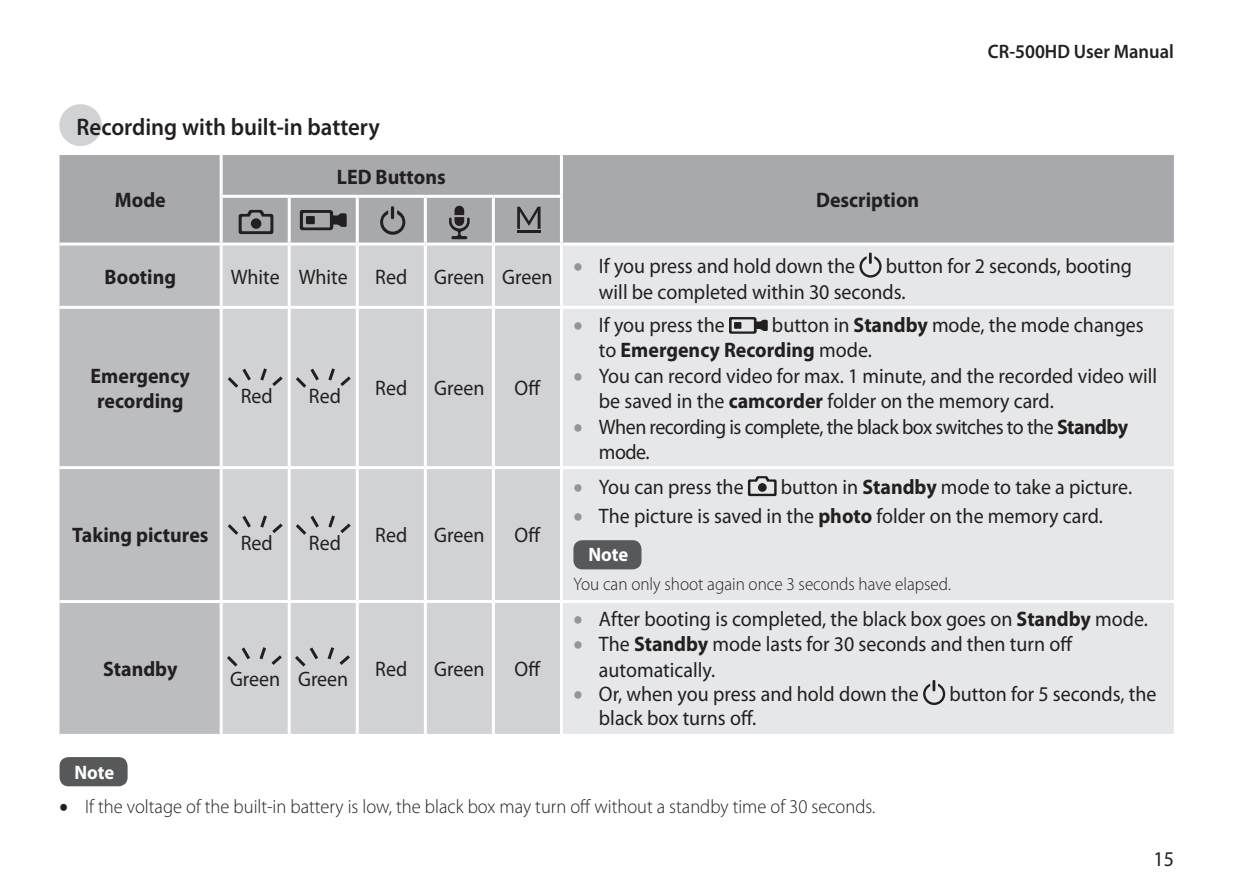
<style>
.page{position:relative;width:1259px;height:893px;background:#fff}
.page>*{position:absolute;margin:0;border:0;box-sizing:border-box;transform-origin:0 0}
.t1{font:600 24px "Myriad Pro";color:#231f20;scale:.95 1}
.t2{font:21px/25.5px "Myriad Pro";color:#231f20;scale:.95 1}
.t3{font:700 21px/25.5px "Myriad Pro";color:#231f20;text-align:center;scale:.95 1}
.t4{font:21px/25.5px "Myriad Pro";letter-spacing:-.025em;color:#231f20;scale:.95 1}
.t5{font:300 19.5px "Myriad Pro";color:#231f20;scale:.95 1}
.t6{font:600 19.5px "Myriad Pro";color:#231f20;scale:.95 1}
.t7{font:700 19.5px "Myriad Pro";letter-spacing:-.005em;color:#fff;scale:.95 1}
.t8{font:300 18px "Myriad Pro";color:#231f20;scale:.95 1}
.s1{color:#939598}
.s2{font-weight:700}
</style>
<div class="page">
<div style="left:59px;top:104px;width:43px;height:42px;background:#d1d2d4;border-radius:50%"></div>
<div style="left:60px;top:155px;width:1114px;height:88px;background:#a8a9ad"></div>
<div style="left:60px;top:246px;width:160px;height:488px;background:#bcbdc0"></div>
<div style="left:223px;top:246px;width:337px;height:488px;background:#d1d2d4"></div>
<div style="left:563px;top:246px;width:611px;height:488px;background:#e6e7e9"></div>
<hr style="left:220px;top:155px;width:3px;height:40px;background:#fff">
<hr style="left:560px;top:155px;width:3px;height:40px;background:#fff">
<hr style="left:220px;top:198px;width:3px;height:45px;background:#fff">
<hr style="left:220px;top:195px;width:69px;height:3px;background:#fff">
<hr style="left:288px;top:198px;width:3px;height:45px;background:#fff">
<hr style="left:289px;top:195px;width:68px;height:3px;background:#fff">
<hr style="left:356px;top:198px;width:3px;height:45px;background:#fff">
<hr style="left:357px;top:195px;width:68px;height:3px;background:#fff">
<hr style="left:424px;top:198px;width:3px;height:45px;background:#fff">
<hr style="left:425px;top:195px;width:68px;height:3px;background:#fff">
<hr style="left:492px;top:198px;width:3px;height:45px;background:#fff">
<hr style="left:560px;top:198px;width:3px;height:45px;background:#fff">
<hr style="left:493px;top:195px;width:70px;height:3px;background:#fff">
<hr style="left:288px;top:246px;width:3px;height:60px;background:#fff">
<hr style="left:356px;top:246px;width:3px;height:60px;background:#fff">
<hr style="left:424px;top:246px;width:3px;height:60px;background:#fff">
<hr style="left:492px;top:246px;width:3px;height:60px;background:#fff">
<hr style="left:288px;top:309px;width:3px;height:157px;background:#fff">
<hr style="left:356px;top:309px;width:3px;height:157px;background:#fff">
<hr style="left:424px;top:309px;width:3px;height:157px;background:#fff">
<hr style="left:492px;top:309px;width:3px;height:157px;background:#fff">
<hr style="left:60px;top:466px;width:161px;height:3px;background:#fff">
<hr style="left:221px;top:466px;width:68px;height:3px;background:#fff">
<hr style="left:288px;top:469px;width:3px;height:131px;background:#fff">
<hr style="left:289px;top:466px;width:68px;height:3px;background:#fff">
<hr style="left:356px;top:469px;width:3px;height:131px;background:#fff">
<hr style="left:357px;top:466px;width:68px;height:3px;background:#fff">
<hr style="left:424px;top:469px;width:3px;height:131px;background:#fff">
<hr style="left:425px;top:466px;width:68px;height:3px;background:#fff">
<hr style="left:492px;top:469px;width:3px;height:131px;background:#fff">
<hr style="left:493px;top:466px;width:68px;height:3px;background:#fff">
<hr style="left:561px;top:466px;width:613px;height:3px;background:#fff">
<hr style="left:60px;top:600px;width:161px;height:3px;background:#fff">
<hr style="left:60px;top:306px;width:161px;height:3px;background:#fff">
<hr style="left:221px;top:600px;width:68px;height:3px;background:#fff">
<hr style="left:221px;top:306px;width:68px;height:3px;background:#fff">
<hr style="left:288px;top:603px;width:3px;height:131px;background:#fff">
<hr style="left:289px;top:600px;width:68px;height:3px;background:#fff">
<hr style="left:289px;top:306px;width:68px;height:3px;background:#fff">
<hr style="left:356px;top:603px;width:3px;height:131px;background:#fff">
<hr style="left:357px;top:600px;width:68px;height:3px;background:#fff">
<hr style="left:357px;top:306px;width:68px;height:3px;background:#fff">
<hr style="left:424px;top:603px;width:3px;height:131px;background:#fff">
<hr style="left:425px;top:600px;width:68px;height:3px;background:#fff">
<hr style="left:425px;top:306px;width:68px;height:3px;background:#fff">
<hr style="left:492px;top:603px;width:3px;height:131px;background:#fff">
<hr style="left:493px;top:600px;width:68px;height:3px;background:#fff">
<hr style="left:493px;top:306px;width:68px;height:3px;background:#fff">
<hr style="left:561px;top:600px;width:613px;height:3px;background:#fff">
<hr style="left:561px;top:306px;width:613px;height:3px;background:#fff">
<svg style="left:239px;top:210px;width:34px;height:24px"></svg>
<div style="left:251px;top:218px;width:10px;height:11px;background:#231f20;border-radius:50%"></div>
<svg style="left:300px;top:210px;width:47px;height:20px"></svg>
<svg style="left:380px;top:206px;width:25px;height:29px"></svg>
<svg style="left:449px;top:206px;width:20px;height:33px"></svg>
<hr style="left:517px;top:231px;width:23px;height:2px;background:#231f20">
<svg style="left:517px;top:207px;width:23px;height:22px"></svg>
<svg style="left:859px;top:253px;width:22px;height:25px"></svg>
<svg style="left:224px;top:365px;width:62px;height:26px;background:#c1c2c4"></svg>
<svg style="left:292px;top:365px;width:62px;height:26px;background:#c1c2c4"></svg>
<svg style="left:729px;top:317px;width:38px;height:17px"></svg>
<svg style="left:224px;top:512px;width:62px;height:26px;background:#c1c2c4"></svg>
<svg style="left:292px;top:512px;width:62px;height:26px;background:#c1c2c4"></svg>
<svg style="left:748px;top:476px;width:28px;height:20px"></svg>
<div style="left:758px;top:483px;width:8px;height:9px;background:#231f20;border-radius:50%"></div>
<div style="left:573px;top:540px;width:68px;height:29px;background:#57585a;border-radius:9px"></div>
<svg style="left:224px;top:644px;width:61px;height:26px;background:#c1c2c3"></svg>
<svg style="left:292px;top:644px;width:61px;height:26px;background:#c1c2c3"></svg>
<svg style="left:923px;top:680px;width:22px;height:25px"></svg>
<div style="left:60px;top:757px;width:68px;height:29px;background:#57585a;border-radius:9px"></div>
<p class="t1" style="left:77px;top:111px;width:321px">Recording with built-in battery</p>
<p class="t3" style="left:115px;top:187px;width:55px">Mode</p>
<p class="t3" style="left:337px;top:163px;width:116px">LED Buttons</p>
<p class="t3" style="left:816px;top:187px;width:110px">Description</p>
<p class="t6" style="left:988px;top:39px;width:197px">CR-500HD User Manual</p>
<p class="t3" style="left:105px;top:263px;width:77px">Booting</p>
<p class="t2" style="left:231px;top:263px;width:125px">White White</p>
<p class="t2" style="left:375px;top:263px;width:35px">Red</p>
<p class="t2" style="left:434px;top:263px;width:126px">Green Green</p>
<p class="t2" style="left:573px;top:253px;width:298px"><span class="s1">•</span> If you press and hold down the</p>
<p class="t2" style="left:599px;top:253px;width:563px;text-indent:287px">button for 2 seconds, booting will be completed within 30 seconds.</p>
<p class="t3" style="left:91px;top:362px;width:106px">Emergency recording</p>
<p class="t2" style="left:241px;top:382px;width:35px">Red</p>
<p class="t2" style="left:309px;top:382px;width:35px">Red</p>
<p class="t2" style="left:375px;top:375px;width:35px">Red</p>
<p class="t2" style="left:434px;top:375px;width:54px">Green</p>
<p class="t2" style="left:514px;top:375px;width:29px">Off</p>
<p class="t3" style="left:72px;top:522px;width:145px">Taking pictures</p>
<p class="t2" style="left:241px;top:530px;width:35px">Red</p>
<p class="t2" style="left:309px;top:530px;width:35px">Red</p>
<p class="t2" style="left:375px;top:522px;width:35px">Red</p>
<p class="t2" style="left:434px;top:522px;width:54px">Green</p>
<p class="t2" style="left:514px;top:522px;width:29px">Off</p>
<p class="t3" style="left:103px;top:656px;width:80px">Standby</p>
<p class="t2" style="left:230px;top:666px;width:126px">Green Green</p>
<p class="t2" style="left:375px;top:656px;width:35px">Red</p>
<p class="t2" style="left:434px;top:656px;width:54px">Green</p>
<p class="t2" style="left:514px;top:656px;width:29px">Off</p>
<p class="t2" style="left:573px;top:311px;width:161px"><span class="s1">•</span> If you press the</p>
<p class="t2" style="left:599px;top:311px;width:575px;text-indent:173px">button in <span class="s2">Standby</span> mode, the mode changes to <span class="s2">Emergency Recording</span> mode.</p>
<p class="t2" style="left:599px;top:362px;width:589px;text-indent:-26px"><span class="s1">•</span> You can record video for max. 1 minute, and the recorded video will be saved in the <span class="s2">camcorder</span> folder on the memory card.</p>
<p class="t4" style="left:599px;top:413px;width:559px;text-indent:-26px"><span class="s1">•</span> When recording is complete, the black box switches to the <span class="s2">Standby </span>mode.</p>
<p class="t2" style="left:573px;top:474px;width:181px"><span class="s1">•</span> You can press the</p>
<p class="t2" style="left:781px;top:474px;width:371px">button in <span class="s2">Standby</span> mode to take a picture.</p>
<p class="t2" style="left:573px;top:502px;width:559px"><span class="s1">•</span> The picture is saved in the <span class="s2">photo</span> folder on the memory card.</p>
<p class="t7" style="left:588px;top:541px;width:44px">Note</p>
<p class="t8" style="left:573px;top:574px;width:399px">You can only shoot again once 3 seconds have elapsed.</p>
<p class="t2" style="left:573px;top:606px;width:606px"><span class="s1">•</span> After booting is completed, the black box goes on <span class="s2">Standby</span> mode.</p>
<p class="t2" style="left:599px;top:631px;width:500px;text-indent:-26px"><span class="s1">•</span> The <span class="s2">Standby</span> mode lasts for 30 seconds and then turn off automatically.</p>
<p class="t2" style="left:573px;top:681px;width:365px"><span class="s1">•</span> Or, when you press and hold down the</p>
<p class="t2" style="left:949px;top:681px;width:220px">button for 5 seconds, the</p>
<p class="t2" style="left:599px;top:705px;width:167px">black box turns off.</p>
<p class="t7" style="left:74px;top:760px;width:44px">Note</p>
<p class="t5" style="left:60px;top:796px;width:860px">• If the voltage of the built-in battery is low, the black box may turn off without a standby time of 30 seconds.</p>
<p class="t2" style="left:1153px;top:846px;width:23px">15</p>
</div>
